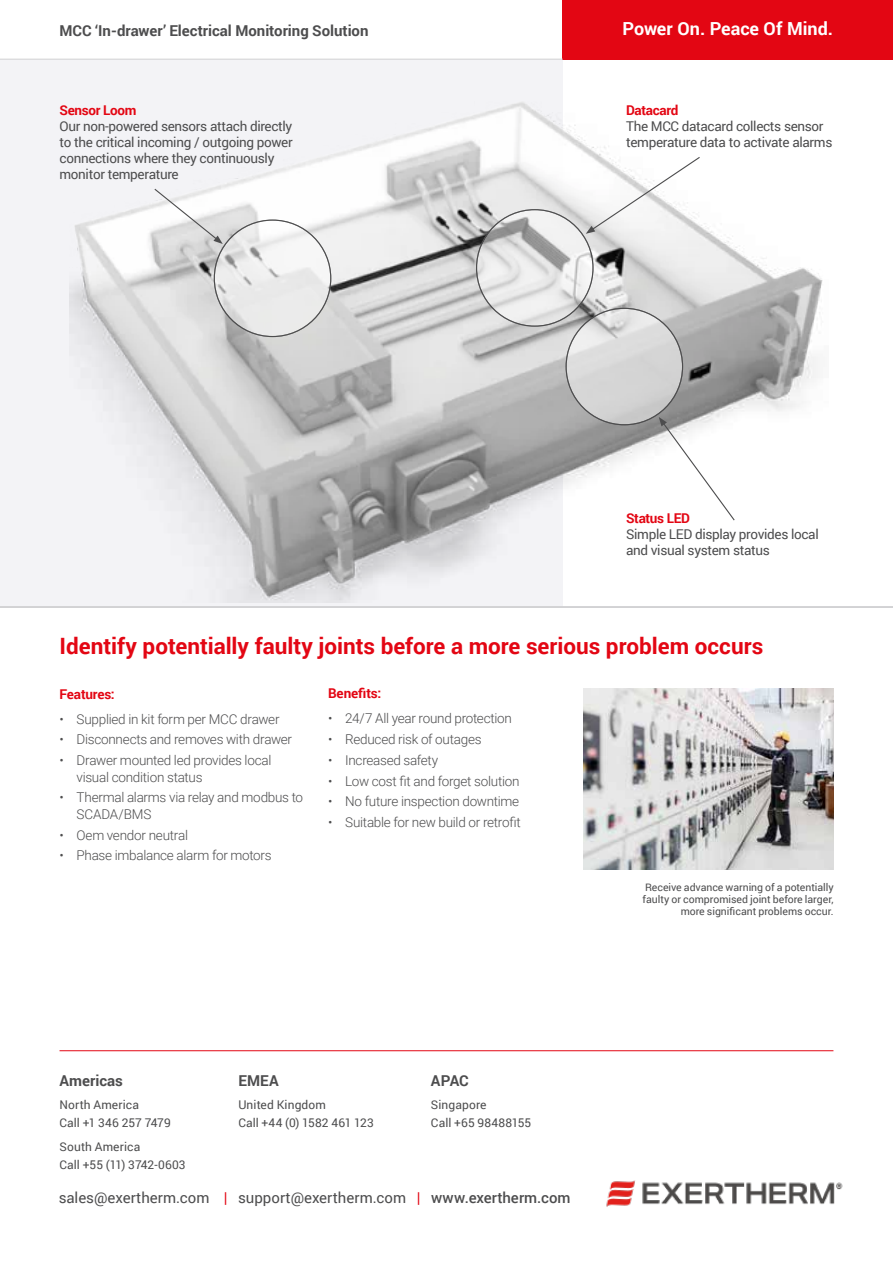
<style>
.page{position:relative;width:893px;height:1263px;background:#fff}
.page>*{position:absolute;margin:0;border:0;box-sizing:border-box;transform-origin:0 0}
.t1{font:700 22.5px "Roboto";color:#e30613}
.t2{font:700 18px "Roboto";color:#fff}
.t3{font:15px "Roboto";color:#4d4d4e}
.t4{font:700 15px "Roboto";color:#4d4d4e}
.t5{font:300 13.5px/16.5px "Roboto";letter-spacing:-.02em;color:#4d4d4e}
.t6{font:13.5px/16.2px "Roboto";letter-spacing:-.025em;color:#4d4d4e}
.t7{font:700 13.5px "Roboto";letter-spacing:-.025em;color:#e30613}
.t8{font:12px/18px "Roboto";letter-spacing:.01em;color:#4d4d4e}
.t9{font:10.5px/12px "Roboto";letter-spacing:-.005em;color:#4d4d4e;text-align:right}
.s1{color:#e30613}
.s2{font-weight:500}
</style>
<div class="page">
<div style="left:0;top:60px;width:563px;height:548px;background:#f3f3f6"></div>
<img style="left:69px;top:102px;width:754px;height:501px">
<div style="left:563px;top:0;width:330px;height:60px;background:#e30613"></div>
<hr style="left:60px;top:1050px;width:773px;height:1px;background:#e30613">
<img style="left:584px;top:689px;width:250px;height:180px">
<svg style="left:153px;top:188px;width:70px;height:56px"></svg>
<svg style="left:659px;top:417px;width:77px;height:105px"></svg>
<svg style="left:586px;top:156px;width:115px;height:78px"></svg>
<hr style="left:0;top:606px;width:893px;height:2px;background:#d1d1d3">
<hr style="left:0;top:59px;width:563px;height:1px;background:#d1d1d3">
<svg style="left:214px;top:220px;width:117px;height:117px;fill:#ebebeb"></svg>
<svg style="left:477px;top:210px;width:116px;height:116px;fill:#e9e9e9"></svg>
<svg style="left:566px;top:308px;width:117px;height:117px;background:#d3d3d3"></svg>
<img style="left:606px;top:1180px;width:237px;height:27px">
<p class="t4" style="left:60px;top:20px;width:311px">MCC ‘In-drawer’ Electrical Monitoring Solution</p>
<p class="t7" style="left:60px;top:100px;width:78px">Sensor Loom</p>
<p class="t6" style="left:60px;top:117px;width:235px">Our non-powered sensors attach directly to the critical incoming / outgoing power connections where they continuously monitor temperature</p>
<h2 class="t2" style="left:623px;top:15px;width:212px">Power On. Peace Of Mind.</h2>
<p class="t7" style="left:626px;top:100px;width:54px">Datacard</p>
<p class="t6" style="left:626px;top:117px;width:208px">The MCC datacard collects sensor temperature data to activate alarms</p>
<p class="t7" style="left:626px;top:508px;width:66px">Status LED</p>
<p class="t6" style="left:626px;top:526px;width:194px">Simple LED display provides local and visual system status</p>
<h1 class="t1" style="left:60px;top:630px;width:705px">Identify potentially faulty joints before a more serious problem occurs</h1>
<p class="t7" style="left:60px;top:684px;width:57px">Features:</p>
<p class="t5" style="left:60px;top:710px;width:222px">• Supplied in kit form per MCC drawer</p>
<p class="t5" style="left:60px;top:731px;width:234px">• Disconnects and removes with drawer</p>
<p class="t5" style="left:77px;top:751px;width:196px;text-indent:-17px">• Drawer mounted led provides local visual condition status</p>
<p class="t5" style="left:77px;top:789px;width:228px;text-indent:-17px">• Thermal alarms via relay and modbus to<br>SCADA/BMS</p>
<p class="t5" style="left:60px;top:826px;width:130px">• Oem vendor neutral</p>
<p class="t5" style="left:60px;top:847px;width:214px">• Phase imbalance alarm for motors</p>
<p class="t7" style="left:328px;top:684px;width:55px">Benefits:</p>
<p class="t5" style="left:328px;top:710px;width:185px">• 24/7 All year round protection</p>
<p class="t5" style="left:328px;top:731px;width:155px">• Reduced risk of outages</p>
<p class="t5" style="left:328px;top:751px;width:112px">• Increased safety</p>
<p class="t5" style="left:328px;top:772px;width:193px">• Low cost fit and forget solution</p>
<p class="t5" style="left:328px;top:793px;width:193px">• No future inspection downtime</p>
<p class="t5" style="left:328px;top:814px;width:194px">• Suitable for new build or retrofit</p>
<p class="t4" style="left:60px;top:1070px;width:65px">Americas</p>
<p class="t8" style="left:60px;top:1095px;width:113px">North America<br>Call +1 346 257 7479</p>
<p class="t8" style="left:60px;top:1137px;width:128px">South America<br>Call +55 (11) 3742-0603</p>
<p class="t4" style="left:238px;top:1070px;width:42px">EMEA</p>
<p class="t8" style="left:238px;top:1095px;width:137px">United Kingdom<br>Call +44 (0) 1582 461 123</p>
<p class="t4" style="left:431px;top:1070px;width:39px">APAC</p>
<p class="t8" style="left:431px;top:1095px;width:102px">Singapore<br>Call +65 98488155</p>
<p class="t3" style="left:59px;top:1187px;width:513px">sales@exertherm.com <span class="s1">|</span> support@exertherm.com <span class="s1">|</span> <span class="s2">www.exertherm.com</span></p>
<p class="t9" style="left:643px;top:881px;width:193px">Receive advance warning of a potentially faulty or compromised joint before larger, more significant problems occur.</p>
</div>
